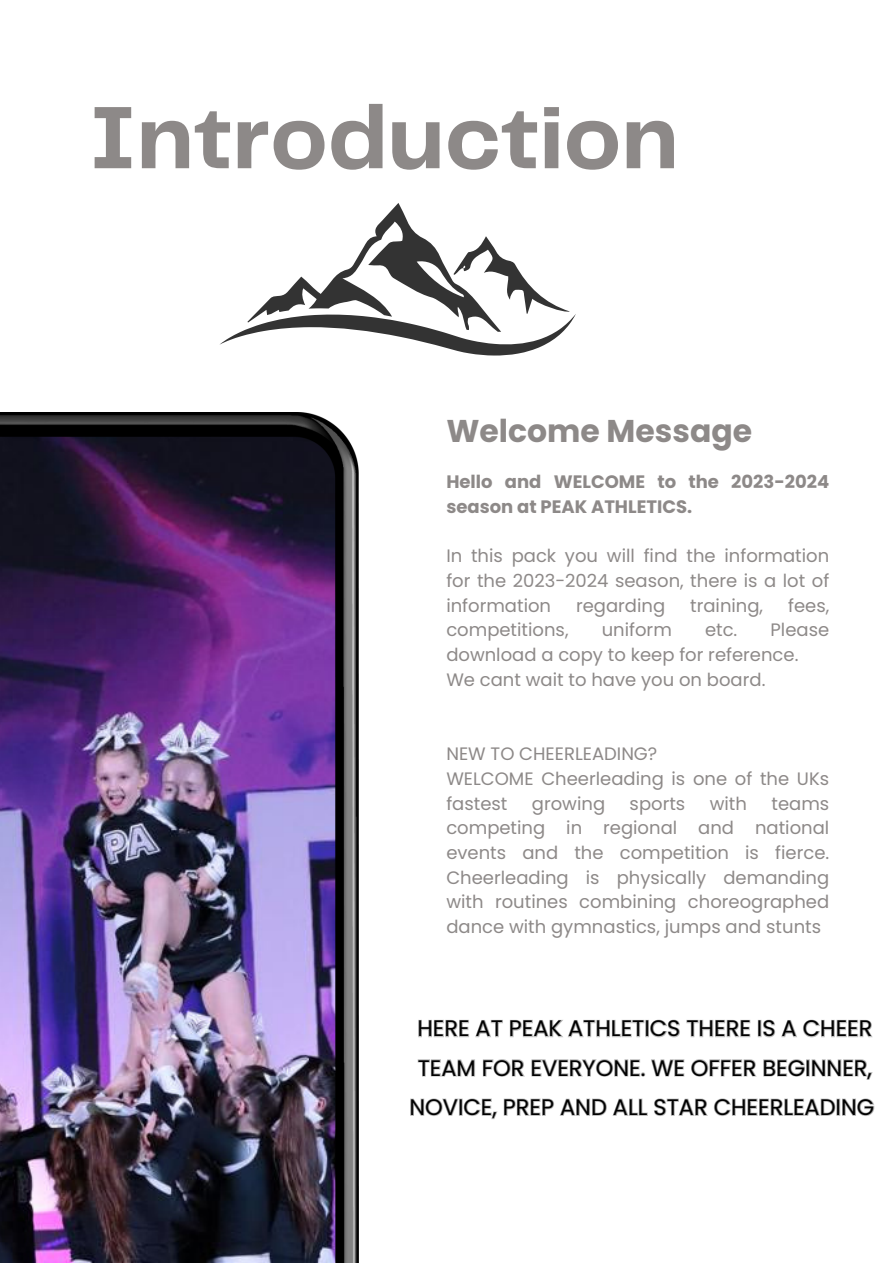
<style>
.page{position:relative;width:893px;height:1264px;background:#fff}
.page>*{position:absolute;margin:0;border:0;box-sizing:border-box;transform-origin:0 0}
.t1{font:700 91.95px "Telegraf";color:#8d8988}
.t2{font:700 31.5px "Poppins";color:#8d8988}
.t3{font:22.5px/39.3px "Poppins";color:#000;text-align:center}
.t4{font:18px/24.8px "Poppins";color:#8d8988;text-align:justify}
.t5{font:700 18px/24.8px "Poppins";color:#8d8988}
</style>
<div class="page">
<img style="left:0;top:412px;width:358px;height:850px">
<svg style="left:219px;top:203px;width:357px;height:152px"></svg>
<svg style="left:418px;top:1019px;width:455px;height:19px"></svg>
<svg style="left:417px;top:1059px;width:456px;height:21px"></svg>
<svg style="left:410px;top:1098px;width:465px;height:21px"></svg>
<p class="t1" style="left:89px;top:98px;width:591px">Introduction</p>
<p class="t2" style="left:446px;top:408px;width:307px">Welcome Message</p>
<p class="t5" style="left:446px;top:469px;width:384px">Hello and WELCOME to the 2023-2024 season at PEAK ATHLETICS.</p>
<p class="t4" style="left:446px;top:543px;width:384px">In this pack you will find the information for the 2023-2024 season, there is a lot of information</p>
<p class="t4" style="left:576px;top:593px;width:91px">regarding</p>
<p class="t4" style="left:690px;top:593px;width:75px">training,</p>
<p class="t4" style="left:788px;top:593px;width:43px">fees,</p>
<p class="t4" style="left:446px;top:617px;width:124px">competitions,</p>
<p class="t4" style="left:601px;top:617px;width:72px">uniform</p>
<p class="t4" style="left:705px;top:617px;width:34px">etc.</p>
<p class="t4" style="left:446px;top:617px;width:384px;text-indent:324px">Please download a copy to keep for reference.</p>
<p class="t4" style="left:446px;top:667px;width:320px">We cant wait to have you on board.</p>
<p class="t4" style="left:446px;top:741px;width:212px">NEW TO CHEERLEADING?</p>
<p class="t4" style="left:446px;top:766px;width:384px">WELCOME Cheerleading is one of the UKs fastest</p>
<p class="t4" style="left:532px;top:790px;width:75px">growing</p>
<p class="t4" style="left:629px;top:790px;width:57px">sports</p>
<p class="t4" style="left:709px;top:790px;width:39px">with</p>
<p class="t4" style="left:446px;top:790px;width:384px;text-indent:325px">teams competing in regional and national events and the competition is fierce.<br>Cheerleading is physically demanding with routines combining choreographed dance with gymnastics, jumps and stunts</p>
<p class="t3" style="left:409px;top:1008px;width:466px">HERE AT PEAK ATHLETICS THERE IS A CHEER<br>TEAM FOR EVERYONE. WE OFFER BEGINNER,<br>NOVICE, PREP AND ALL STAR CHEERLEADING</p>
</div>
